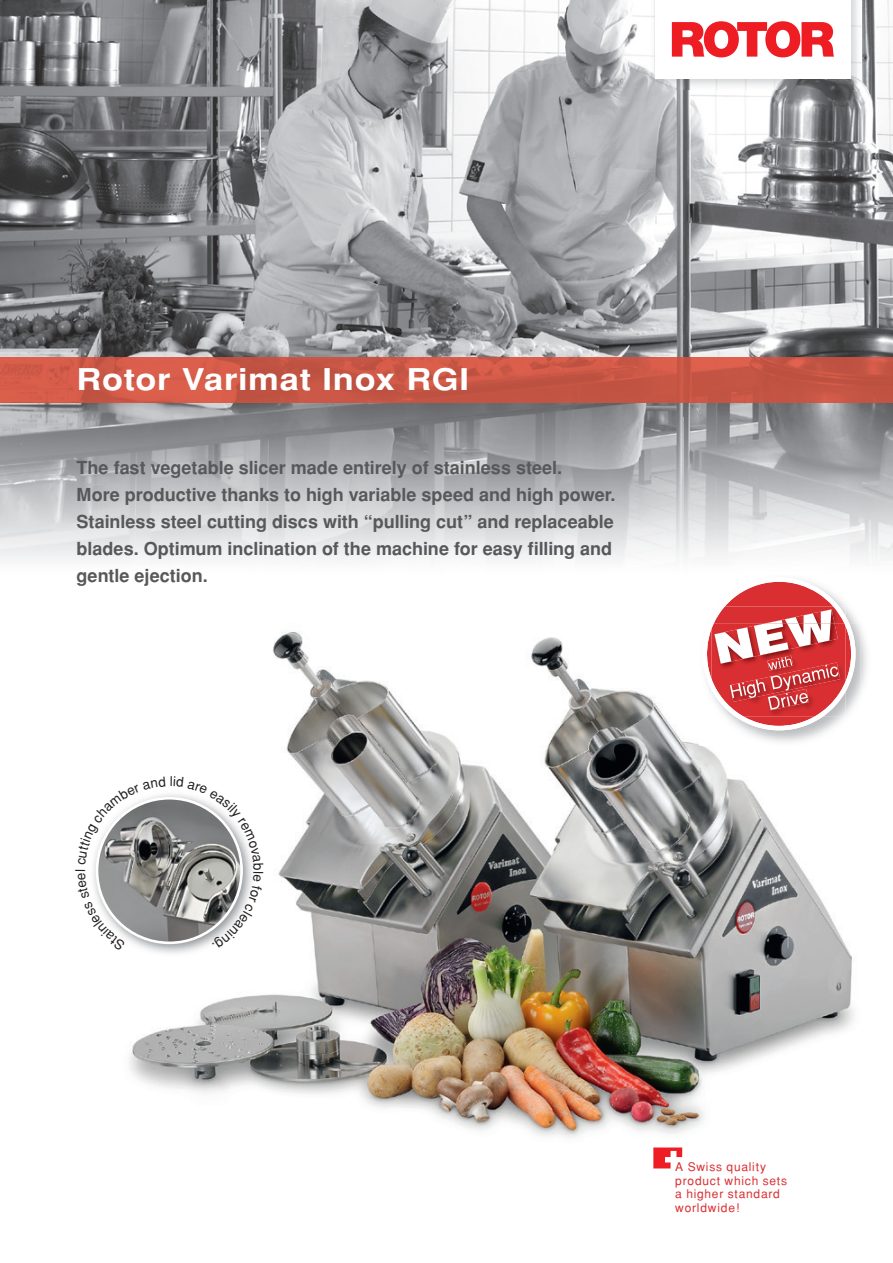
<style>
.page{position:relative;width:893px;height:1263px;background:#fff}
.page>*{position:absolute;margin:0;border:0;box-sizing:border-box;transform-origin:0 0}
.t1{font:700 30px "Helvetica";letter-spacing:.02em;color:#fff;scale:1.15 1}
.t2{font:700 18px/27px "Helvetica";color:#57585a}
.t3{font:12px/13.5px "Helvetica";letter-spacing:.065em;color:#da2f32}
</style>
<div class="page">
<img style="left:0;top:0;width:367px;height:357px">
<img style="left:367px;top:0;width:316px;height:561px">
<img style="left:841px;top:0;width:52px;height:559px">
<img style="left:683px;top:90px;width:158px;height:468px">
<img style="left:0;top:403px;width:368px;height:158px">
<img style="left:129px;top:631px;width:725px;height:507px">
<img style="left:699px;top:623px;width:162px;height:123px">
<svg style="left:714px;top:577px;width:135px;height:46px"></svg>
<img style="left:701px;top:623px;width:157px;height:107px">
<img style="left:129px;top:791px;width:126px;height:165px">
<img style="left:97px;top:798px;width:145px;height:145px;border-radius:72px">
<img style="left:0;top:357px;width:893px;height:46px">
<svg style="left:653px;top:1147px;width:29px;height:21px"></svg>
<img style="left:649px;top:0;width:213px;height:90px">
<div style="left:655px;top:0;width:195px;height:78px;background:#fff"></div>
<svg style="left:672px;top:21px;width:162px;height:36px"></svg>
<svg style="left:93px;top:776px;width:72px;height:175px"></svg>
<svg style="left:171px;top:776px;width:92px;height:171px"></svg>
<h1 class="t1" style="left:77px;top:362px;width:343px">Rotor Varimat Inox RGI</h1>
<p class="t2" style="left:77px;top:454px;width:540px">The fast vegetable slicer made entirely of stainless steel.<br>More productive thanks to high variable speed and high power.<br>Stainless steel cutting discs with “pulling cut” and replaceable blades. Optimum inclination of the machine for easy filling and gentle ejection.</p>
<p class="t3" style="left:675px;top:1160px;width:113px">A Swiss quality product which sets a higher standard worldwide!</p>
</div>
